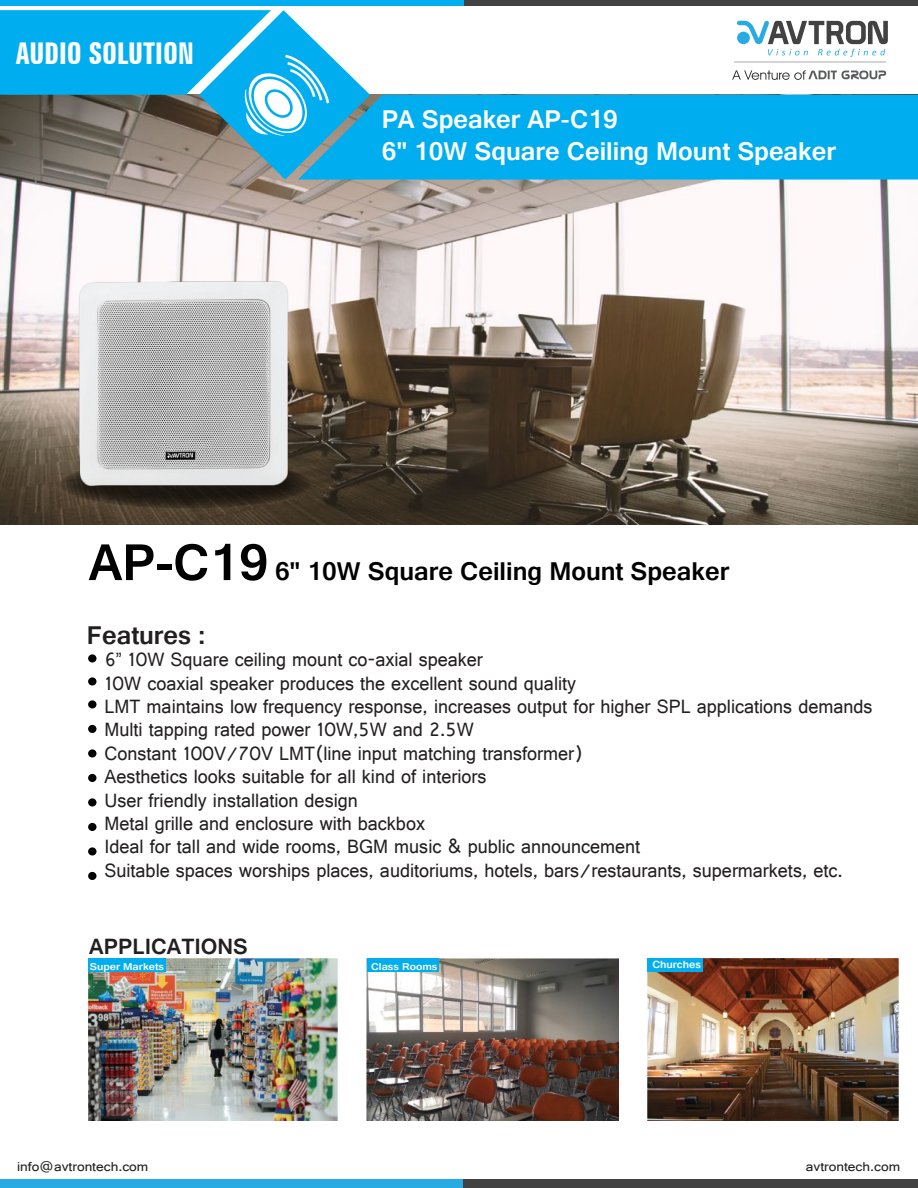
<style>
.page{position:relative;width:918px;height:1188px;background:#fff}
.page>*{position:absolute;margin:0;border:0;box-sizing:border-box;transform-origin:0 0}
.t1{font:700 54px "Gautami";color:#000}
.t2{font:700 extra-condensed 30px "Zurich BT";color:#fff}
.t3{font:700 27px/32.4px "Gautami";color:#fff}
.t4{font:700 27px "Gautami";color:#000}
.t5{font:700 27px "Gautami";color:#231f20}
.t6{font:700 23.25px "Gautami";color:#231f20}
.t7{font:20.25px/23.4px "Gautami";color:#231f20;scale:.96 1}
.t8{font:13.5px "Gautami";color:#231f20;scale:1.1 1}
.t9{font:700 10.95px "Gautami";color:#fdfdfe;scale:1.06 1}
.t10{font:700 10.5px "Gautami";color:#fdfdfe;scale:1.1 1}
</style>
<div class="page">
<img style="left:648px;top:958px;width:250px;height:162px">
<img style="left:367px;top:959px;width:252px;height:161px">
<img style="left:89px;top:959px;width:248px;height:162px">
<img style="left:0;top:180px;width:918px;height:344px">
<div style="left:88px;top:654px;width:9px;height:8px;background:#010101;border-radius:50%"></div>
<div style="left:88px;top:677px;width:9px;height:8px;background:#010101;border-radius:50%"></div>
<div style="left:88px;top:700px;width:9px;height:8px;background:#010101;border-radius:50%"></div>
<div style="left:88px;top:725px;width:9px;height:8px;background:#010101;border-radius:50%"></div>
<div style="left:88px;top:774px;width:9px;height:8px;background:#010101;border-radius:50%"></div>
<svg style="left:88px;top:798px;width:9px;height:9px"></svg>
<div style="left:88px;top:823px;width:9px;height:8px;background:#010101;border-radius:50%"></div>
<div style="left:88px;top:847px;width:9px;height:8px;background:#010101;border-radius:50%"></div>
<div style="left:0;top:0;width:917px;height:6px;background:#00aeef"></div>
<div style="left:464px;top:0;width:454px;height:6px;background:#424243"></div>
<hr style="left:734px;top:62px;width:152px;height:1px;background:#d3d4d3">
<svg style="left:732px;top:70px;width:154px;height:10px"></svg>
<svg style="left:737px;top:21px;width:151px;height:36px"></svg>
<div style="left:0;top:1179px;width:918px;height:9px;background:#27abe2"></div>
<div style="left:463px;top:1179px;width:455px;height:9px;background:#424243"></div>
<div style="left:370px;top:95px;width:548px;height:85px;background:#00aeef"></div>
<svg style="left:0;top:10px;width:370px;height:170px;background:#48a2c1"></svg>
<svg style="left:59px;top:460px;width:252px;height:48px"></svg>
<div style="left:88px;top:872px;width:9px;height:8px;background:#010101;border-radius:50%"></div>
<div style="left:88px;top:749px;width:9px;height:8px;background:#010101;border-radius:50%"></div>
<img style="left:69px;top:253px;width:229px;height:262px">
<div style="left:648px;top:958px;width:55px;height:14px;background:#00aeef"></div>
<div style="left:367px;top:959px;width:72px;height:13px;background:#00aeef"></div>
<div style="left:89px;top:959px;width:77px;height:13px;background:#00aeef"></div>
<h2 class="t2" style="left:16px;top:36px;width:179px">AUDIO SOLUTION</h2>
<h3 class="t3" style="left:382px;top:102px;width:456px">PA Speaker AP-C19<br>6" 10W Square Ceiling Mount Speaker</h3>
<h1 class="t1" style="left:89px;top:530px;width:181px">AP-C19</h1>
<h3 class="t4" style="left:275px;top:555px;width:456px">6" 10W Square Ceiling Mount Speaker</h3>
<h3 class="t5" style="left:87px;top:619px;width:120px">Features :</h3>
<p class="t7" style="left:104px;top:648px;width:802px">6” 10W Square ceiling mount co-axial speaker<br>10W coaxial speaker produces the excellent sound quality<br>LMT maintains low frequency response, increases output for higher SPL applications demands Multi tapping rated power 10W,5W and 2.5W<br>Constant 100V/70V LMT(line input matching transformer)<br>Aesthetics looks suitable for all kind of interiors<br>User friendly installation design<br>Metal grille and enclosure with backbox<br>Ideal for tall and wide rooms, BGM music &amp; public announcement<br>Suitable spaces worships places, auditoriums, hotels, bars/restaurants, supermarkets, etc.</p>
<p class="t6" style="left:89px;top:933px;width:160px">APPLICATIONS</p>
<p class="t10" style="left:90px;top:960px;width:69px">Super Markets</p>
<p class="t10" style="left:371px;top:960px;width:62px">Class Rooms</p>
<p class="t9" style="left:652px;top:958px;width:47px">Churches</p>
<p class="t8" style="left:17px;top:1159px;width:121px">info@avtrontech.com</p>
<p class="t8" style="left:806px;top:1159px;width:87px">avtrontech.com</p>
</div>
